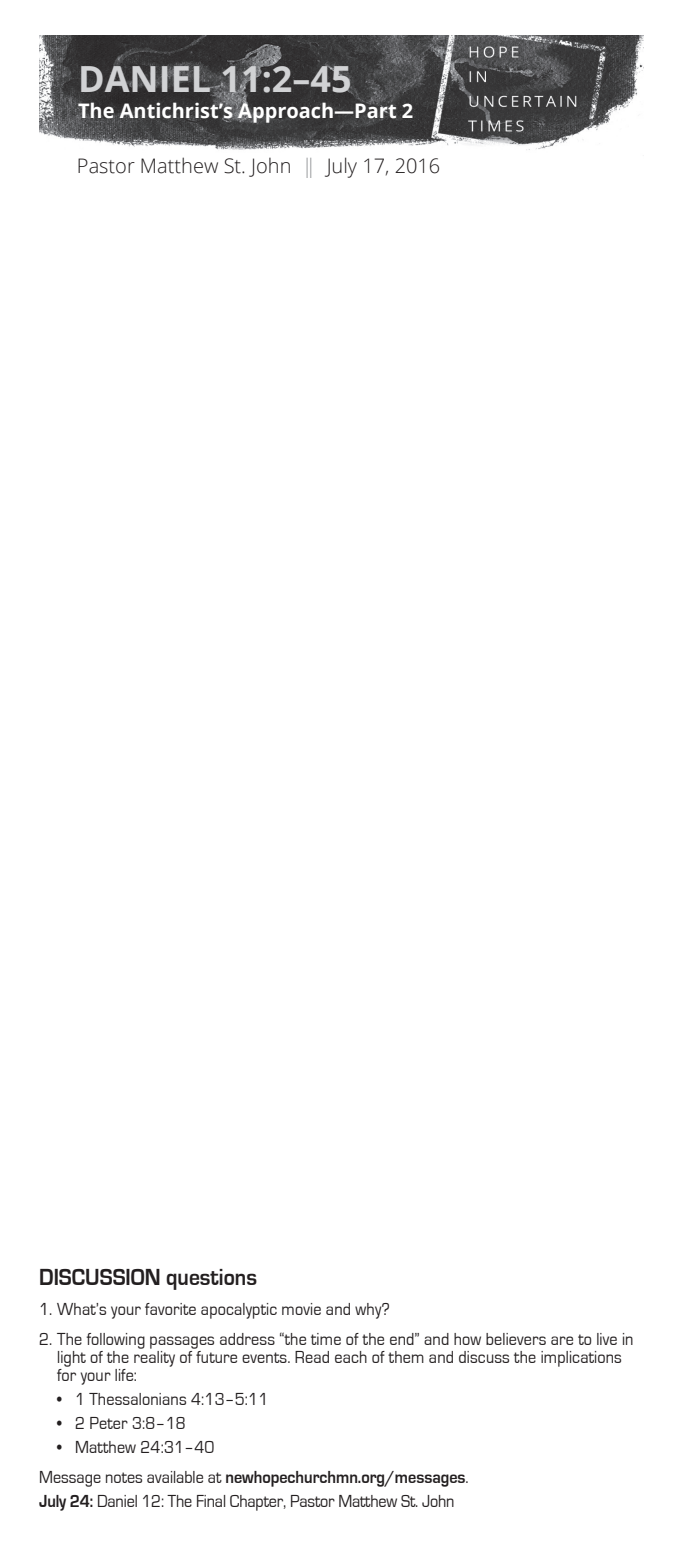
<style>
.page{position:relative;width:681px;height:1560px;background:#fff}
.page>*{position:absolute;margin:0;border:0;box-sizing:border-box;transform-origin:0 0}
.t1{font:700 36px "Open Sans";color:#d1d2d4}
.t2{font:700 24px "Eurostile";color:#231f20;scale:.9 1}
.t3{font:300 20px "Open Sans";color:#231f20}
.t4{font:700 20px "Open Sans";color:#fff}
.t5{font:18px/18px "Eurostile";letter-spacing:.01em;color:#231f20;scale:.9 1}
.t6{font:18px "Eurostile";letter-spacing:-.01em;color:#231f20;scale:.9 1}
.s1{color:#939598}
.s2{font-weight:700}
</style>
<div class="page">
<img style="left:40px;top:35px;width:603px;height:115px">
<h1 class="t1" style="left:78px;top:54px;width:275px">Daniel 11:2–45</h1>
<p class="t4" style="left:78px;top:97px;width:337px">The Antichrist’s Approach—Part 2</p>
<p class="t3" style="left:77px;top:152px;width:365px">Pastor Matthew St. John <span class="s1">||</span> July 17, 2016</p>
<h2 class="t2" style="left:39px;top:1264px;width:244px">discussion questions</h2>
<p class="t5" style="left:39px;top:1300px;width:391px">1. What’s your favorite apocalyptic movie and why?</p>
<p class="t5" style="left:57px;top:1330px;width:642px;text-indent:-18px">2. The following passages address “the time of the end” and how believers are to live in light of the reality of future events. Read each of them and discuss the implications for your life:</p>
<p class="t5" style="left:57px;top:1390px;width:236px">• 1 Thessalonians 4:13–5:11</p>
<p class="t5" style="left:57px;top:1414px;width:144px">• 2 Peter 3:8–18</p>
<p class="t5" style="left:39px;top:1432px;width:479px;line-height:30px;text-indent:18px">• Matthew 24:31–40<br>Message notes available at <span class="s2">newhopechurchmn.org/messages</span>.</p>
<p class="t6" style="left:39px;top:1491px;width:463px"><span class="s2">July 24:</span> Daniel 12: The Final Chapter, Pastor Matthew St. John</p>
</div>
